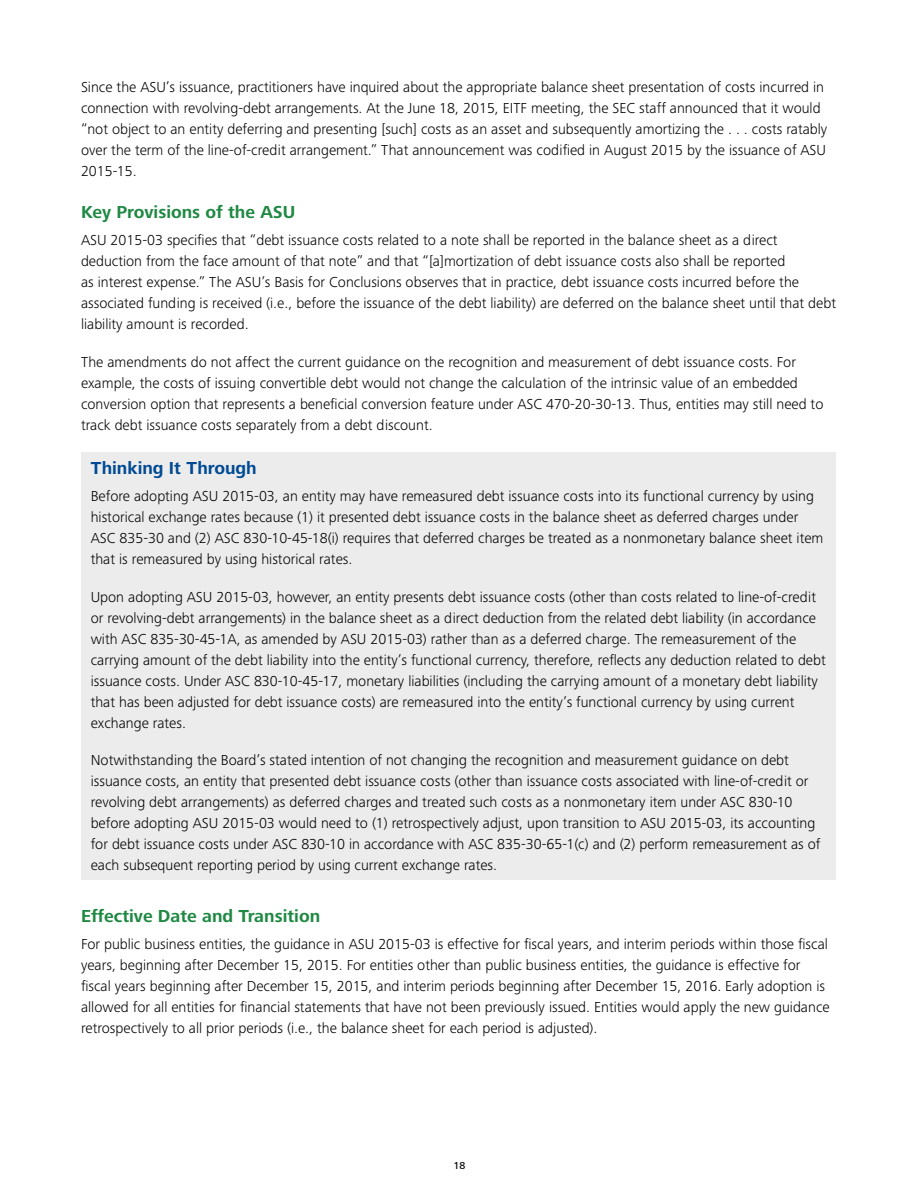
<style>
.page{position:relative;width:918px;height:1188px;background:#fff}
.page>*{position:absolute;margin:0;border:0;box-sizing:border-box;transform-origin:0 0}
.t1{font:700 18px "Frutiger Next Pro";color:#1f8943}
.t2{font:700 18px "Frutiger Next Pro";color:#004a94}
.t3{font:300 15px/21px "Frutiger Next Pro";color:#000}
.t4{font:500 10.5px "Frutiger Next Pro";color:#000}
</style>
<div class="page">
<div style="left:81px;top:452px;width:755px;height:428px;background:#ececed"></div>
<p class="t3" style="left:81px;top:76px;width:748px">Since the ASU’s issuance, practitioners have inquired about the appropriate balance sheet presentation of costs incurred in connection with revolving-debt arrangements. At the June 18, 2015, EITF meeting, the SEC staff announced that it would “not object to an entity deferring and presenting [such] costs as an asset and subsequently amortizing the . . . costs ratably over the term of the line-of-credit arrangement.” That announcement was codified in August 2015 by the issuance of ASU 2015-15.</p>
<p class="t1" style="left:81px;top:202px;width:216px">Key Provisions of the ASU</p>
<p class="t3" style="left:81px;top:230px;width:757px">ASU 2015-03 specifies that “debt issuance costs related to a note shall be reported in the balance sheet as a direct deduction from the face amount of that note” and that “[a]mortization of debt issuance costs also shall be reported<br>as interest expense.” The ASU’s Basis for Conclusions observes that in practice, debt issuance costs incurred before the associated funding is received (i.e., before the issuance of the debt liability) are deferred on the balance sheet until that debt liability amount is recorded.</p>
<p class="t3" style="left:81px;top:351px;width:744px">The amendments do not affect the current guidance on the recognition and measurement of debt issuance costs. For example, the costs of issuing convertible debt would not change the calculation of the intrinsic value of an embedded conversion option that represents a beneficial conversion feature under ASC 470-20-30-13. Thus, entities may still need to track debt issuance costs separately from a debt discount.</p>
<p class="t2" style="left:91px;top:458px;width:168px">Thinking It Through</p>
<p class="t3" style="left:91px;top:486px;width:734px">Before adopting ASU 2015-03, an entity may have remeasured debt issuance costs into its functional currency by using historical exchange rates because (1) it presented debt issuance costs in the balance sheet as deferred charges under ASC 835-30 and (2) ASC 830-10-45-18(i) requires that deferred charges be treated as a nonmonetary balance sheet item that is remeasured by using historical rates.</p>
<p class="t3" style="left:91px;top:586px;width:737px">Upon adopting ASU 2015-03, however, an entity presents debt issuance costs (other than costs related to line-of-credit or revolving-debt arrangements) in the balance sheet as a direct deduction from the related debt liability (in accordance with ASC 835-30-45-1A, as amended by ASU 2015-03) rather than as a deferred charge. The remeasurement of the carrying amount of the debt liability into the entity’s functional currency, therefore, reflects any deduction related to debt issuance costs. Under ASC 830-10-45-17, monetary liabilities (including the carrying amount of a monetary debt liability that has been adjusted for debt issuance costs) are remeasured into the entity’s functional currency by using current exchange rates.</p>
<p class="t3" style="left:91px;top:749px;width:731px">Notwithstanding the Board’s stated intention of not changing the recognition and measurement guidance on debt issuance costs, an entity that presented debt issuance costs (other than issuance costs associated with line-of-credit or revolving debt arrangements) as deferred charges and treated such costs as a nonmonetary item under ASC 830-10 before adopting ASU 2015-03 would need to (1) retrospectively adjust, upon transition to ASU 2015-03, its accounting for debt issuance costs under ASC 830-10 in accordance with ASC 835-30-65-1(c) and (2) perform remeasurement as of each subsequent reporting period by using current exchange rates.</p>
<p class="t1" style="left:81px;top:906px;width:241px">Effective Date and Transition</p>
<p class="t3" style="left:81px;top:934px;width:750px">For public business entities, the guidance in ASU 2015-03 is effective for fiscal years, and interim periods within those fiscal years, beginning after December 15, 2015. For entities other than public business entities, the guidance is effective for fiscal years beginning after December 15, 2015, and interim periods beginning after December 15, 2016. Early adoption is allowed for all entities for financial statements that have not been previously issued. Entities would apply the new guidance retrospectively to all prior periods (i.e., the balance sheet for each period is adjusted).</p>
<p class="t4" style="left:454px;top:1159px;width:13px">18</p>
</div>
